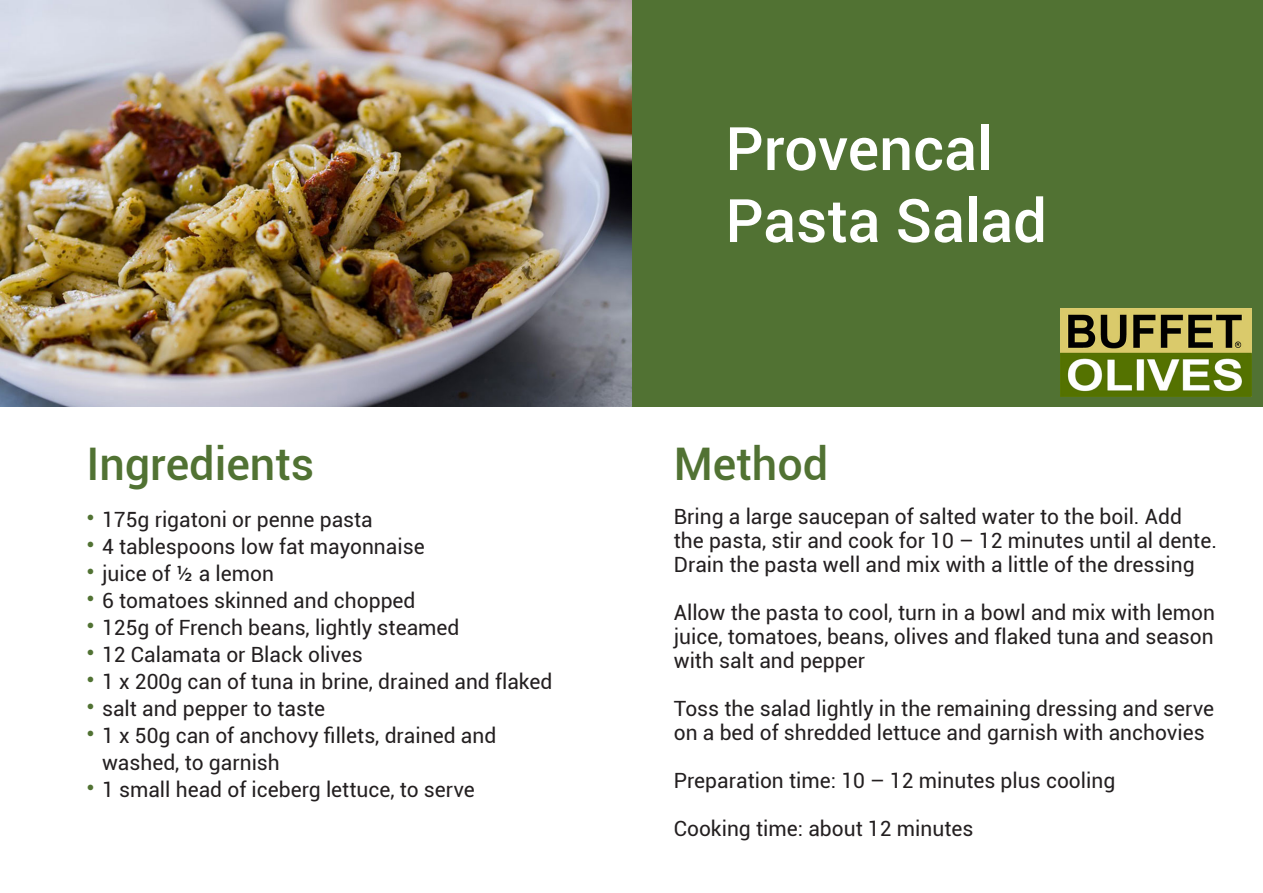
<style>
.page{position:relative;width:1263px;height:893px;background:#fff}
.page>*{position:absolute;margin:0;border:0;box-sizing:border-box;transform-origin:0 0}
.t1{font:500 60px/72px "Roboto";color:#fff}
.t2{font:500 45px "Roboto";color:#517233}
.t3{font:21px/24px "Roboto";color:#231f20}
.t4{font:21px "Minion Pro";color:#517233}
</style>
<div class="page">
<div style="left:621px;top:0;width:642px;height:407px;background:#517233"></div>
<img style="left:0;top:0;width:631px;height:407px">
<img style="left:1060px;top:308px;width:191px;height:89px">
<p class="t2" style="left:86px;top:433px;width:229px">Ingredients</p>
<p class="t3" style="left:102px;top:506px;width:272px">175g rigatoni or penne pasta</p>
<p class="t3" style="left:102px;top:533px;width:324px">4 tablespoons low fat mayonnaise</p>
<p class="t3" style="left:102px;top:560px;width:173px">juice of ½ a lemon</p>
<p class="t3" style="left:102px;top:587px;width:315px">6 tomatoes skinned and chopped</p>
<p class="t3" style="left:102px;top:614px;width:359px">125g of French beans, lightly steamed</p>
<p class="t3" style="left:102px;top:641px;width:262px">12 Calamata or Black olives</p>
<p class="t3" style="left:102px;top:668px;width:452px">1 x 200g can of tuna in brine, drained and flaked</p>
<p class="t3" style="left:102px;top:695px;width:224px">salt and pepper to taste</p>
<p class="t3" style="left:102px;top:721px;width:396px;line-height:27px">1 x 50g can of anchovy fillets, drained and washed, to garnish</p>
<p class="t3" style="left:102px;top:776px;width:374px">1 small head of iceberg lettuce, to serve</p>
<p class="t4" style="left:86px;top:501px;width:10px">•</p>
<p class="t4" style="left:86px;top:528px;width:10px">•</p>
<p class="t4" style="left:86px;top:555px;width:10px">•</p>
<p class="t4" style="left:86px;top:582px;width:10px">•</p>
<p class="t4" style="left:86px;top:609px;width:10px">•</p>
<p class="t4" style="left:86px;top:636px;width:10px">•</p>
<p class="t4" style="left:86px;top:663px;width:10px">•</p>
<p class="t4" style="left:86px;top:690px;width:10px">•</p>
<p class="t4" style="left:86px;top:717px;width:10px">•</p>
<p class="t4" style="left:86px;top:771px;width:10px">•</p>
<p class="t1" style="left:725px;top:110px;width:323px">Provencal<br>Pasta Salad</p>
<p class="t2" style="left:674px;top:433px;width:156px">Method</p>
<p class="t3" style="left:674px;top:503px;width:545px">Bring a large saucepan of salted water to the boil. Add the pasta, stir and cook for 10 – 12 minutes until al dente.<br>Drain the pasta well and mix with a little of the dressing</p>
<p class="t3" style="left:674px;top:599px;width:543px;text-align:justify">Allow the pasta to cool, turn in a bowl and mix with lemon juice, tomatoes, beans, olives and flaked tuna and season with salt and pepper</p>
<p class="t3" style="left:674px;top:695px;width:542px">Toss the salad lightly in the remaining dressing and serve on a bed of shredded lettuce and garnish with anchovies</p>
<p class="t3" style="left:674px;top:767px;width:443px">Preparation time: 10 – 12 minutes plus cooling</p>
<p class="t3" style="left:674px;top:815px;width:301px">Cooking time: about 12 minutes</p>
</div>
